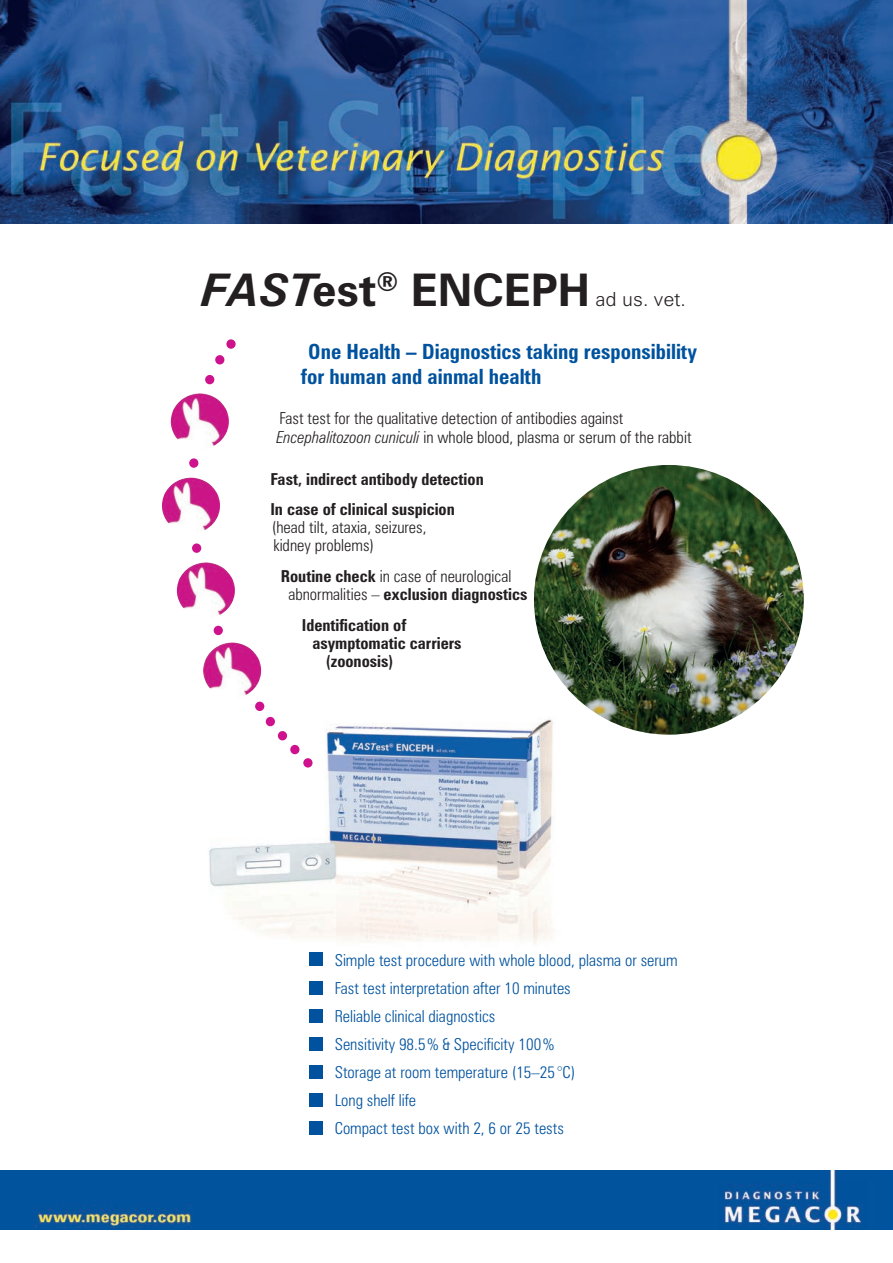
<style>
.page{position:relative;width:893px;height:1263px;background:#fff}
.page>*{position:absolute;margin:0;border:0;box-sizing:border-box;transform-origin:0 0}
.t1{font:700 45px "Zurich BT";color:#231f20}
.t2{font:700 condensed 21px/25.2px "Zurich BT";color:#01529e}
.t3{font:300 19.5px "Zurich BT";color:#231f20}
.t4{font:300 condensed 16.5px/18px "Zurich BT";color:#231f20}
.t5{font:300 condensed 16.5px/28px "Zurich BT";color:#01529e}
.t6{font:700 condensed 16.5px/30.8px "Zurich BT";color:#231f20}
.s1{font-style:italic}
.s2{font-weight:700}
</style>
<div class="page">
<img style="left:209px;top:642px;width:364px;height:353px">
<img style="left:534px;top:465px;width:270px;height:270px;border-radius:135px">
<img style="left:203px;top:642px;width:58px;height:56px">
<img style="left:177px;top:562px;width:58px;height:54px">
<img style="left:162px;top:478px;width:58px;height:53px">
<img style="left:171px;top:393px;width:58px;height:54px">
<div style="left:255px;top:702px;width:9px;height:9px;background:#ce118c;border-radius:50%"></div>
<div style="left:266px;top:717px;width:9px;height:9px;background:#ce118c;border-radius:50%"></div>
<div style="left:278px;top:731px;width:9px;height:9px;background:#ce118c;border-radius:50%"></div>
<div style="left:290px;top:745px;width:9px;height:9px;background:#ce118c;border-radius:50%"></div>
<div style="left:303px;top:758px;width:9px;height:10px;background:#ce118c;border-radius:50%"></div>
<div style="left:214px;top:626px;width:9px;height:9px;background:#ce118c;border-radius:50%"></div>
<div style="left:192px;top:543px;width:9px;height:10px;background:#ce118c;border-radius:50%"></div>
<div style="left:189px;top:458px;width:9px;height:10px;background:#ce118c;border-radius:50%"></div>
<div style="left:205px;top:375px;width:9px;height:9px;background:#ce118c;border-radius:50%"></div>
<div style="left:215px;top:355px;width:9px;height:9px;background:#ce118c;border-radius:50%"></div>
<svg style="left:226px;top:339px;width:10px;height:10px"></svg>
<img style="left:0;top:0;width:893px;height:224px">
<img style="left:0;top:1170px;width:893px;height:59px">
<div style="left:309px;top:953px;width:14px;height:13px;background:#01529e"></div>
<div style="left:309px;top:981px;width:14px;height:13px;background:#01529e"></div>
<div style="left:309px;top:1009px;width:14px;height:13px;background:#01529e"></div>
<div style="left:309px;top:1037px;width:14px;height:13px;background:#01529e"></div>
<div style="left:309px;top:1065px;width:14px;height:13px;background:#01529e"></div>
<div style="left:309px;top:1093px;width:14px;height:13px;background:#01529e"></div>
<div style="left:309px;top:1121px;width:14px;height:13px;background:#01529e"></div>
<h1 class="t1" style="left:202px;top:262px;width:389px"><span class="s1">FAST</span>est<sup>®</sup> ENCEPH</h1>
<p class="t3" style="left:595px;top:287px;width:92px">ad us. vet.</p>
<p class="t2" style="left:301px;top:339px;width:398px;text-indent:7px">One Health – Diagnostics taking responsibility for human and ainmal health</p>
<p class="t4" style="left:276px;top:409px;width:417px;line-height:19.8px">Fast test for the qualitative detection of antibodies against<br><span class="s1">Encephalitozoon cuniculi</span> in whole blood, plasma or serum of the rabbit</p>
<p class="t6" style="left:270px;top:463px;width:215px">Fast, indirect antibody detection<br>In case of clinical suspicion</p>
<p class="t4" style="left:272px;top:520px;width:156px">(head tilt, ataxia, seizures, kidney problems)</p>
<p class="t4" style="left:288px;top:569px;width:241px;text-indent:-7px"><span class="s2">Routine check</span> in case of neurological abnormalities – <span class="s2">exclusion diagnostics</span></p>
<p class="t6" style="left:302px;top:609px;width:106px">Identification of</p>
<p class="t6" style="left:312px;top:627px;width:151px">asymptomatic carriers</p>
<p class="t6" style="left:326px;top:645px;width:69px">(zoonosis)</p>
<p class="t5" style="left:335px;top:948px;width:344px">Simple test procedure with whole blood, plasma or serum Fast test interpretation after 10 minutes<br>Reliable clinical diagnostics<br>Sensitivity 98.5 % &amp; Specificity 100 %<br>Storage at room temperature (15–25 °C)<br>Long shelf life<br>Compact test box with 2, 6 or 25 tests</p>
</div>
